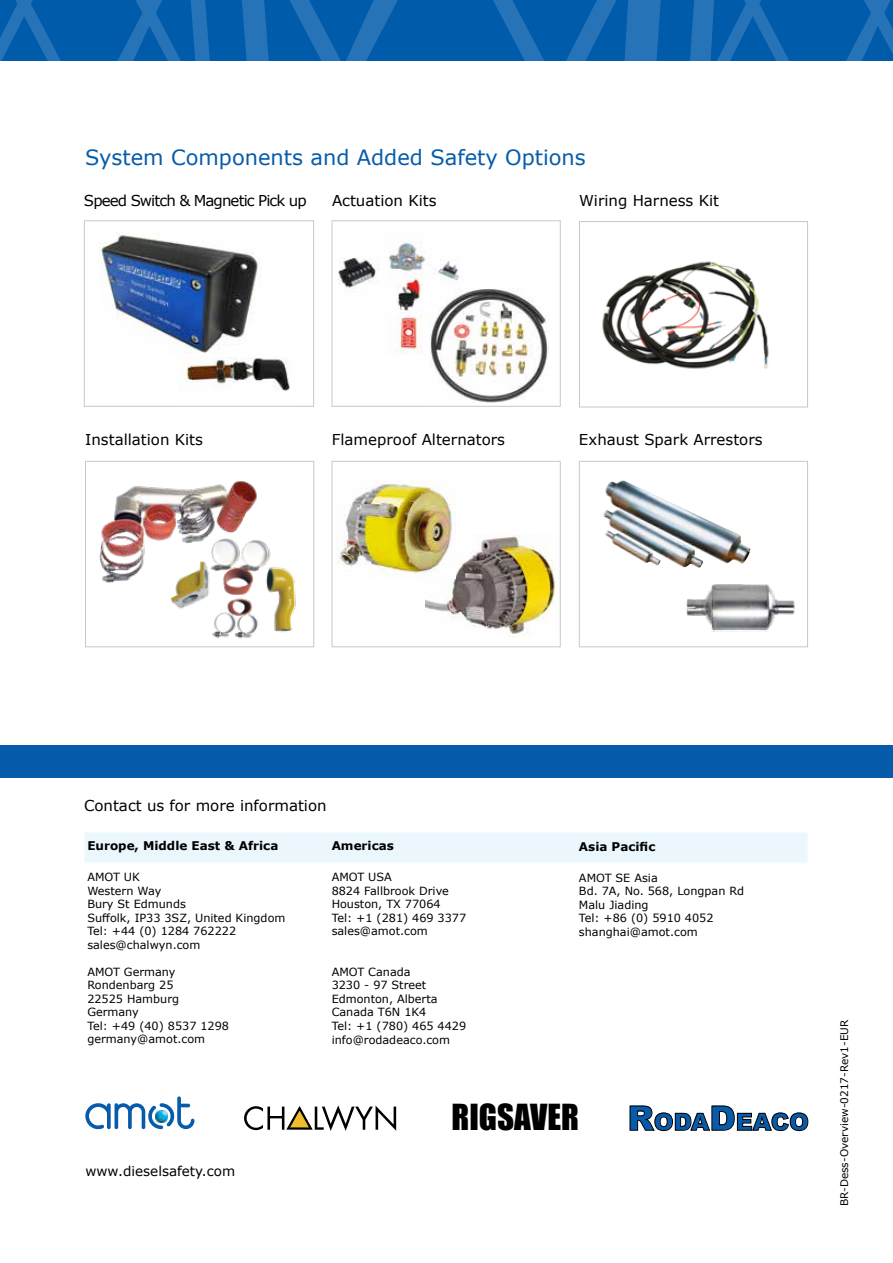
<style>
.page{position:relative;width:893px;height:1263px;background:#fff}
.page>*{position:absolute;margin:0;border:0;box-sizing:border-box;transform-origin:0 0}
.t1{font:33px "Impact";color:#000}
.t2{font:900 23.7px "Arial";color:#065baa}
.t3{font:21px "Verdana";color:#065baa}
.t4{font:15px "Verdana";color:#000}
.t5{font:15px "Verdana";letter-spacing:-.06em;color:#000}
.t6{font:13.5px "Verdana";color:#000}
.t7{font:700 12px "Verdana";color:#000}
.t8{font:11.25px/13.5px "Verdana";color:#000}
.t9{font:10.5px "Verdana";color:#000}
.s1{font-size:33.9px}
</style>
<div class="page">
<svg style="left:0;top:0;width:893px;height:61px;background:#0b62ae"></svg>
<div style="left:332px;top:220px;width:229px;height:187px;background:#fff;border:1px solid #c7c8ca"></div>
<img style="left:338px;top:242px;width:122px;height:112px">
<div style="left:84px;top:220px;width:230px;height:187px;background:#fff;border:1px solid #c7c8ca"></div>
<img style="left:185px;top:358px;width:105px;height:33px">
<img style="left:170px;top:540px;width:126px;height:99px">
<img style="left:99px;top:481px;width:159px;height:103px">
<img style="left:426px;top:534px;width:133px;height:104px">
<img style="left:603px;top:480px;width:147px;height:88px">
<img style="left:686px;top:584px;width:109px;height:47px">
<img style="left:602px;top:261px;width:167px;height:108px">
<svg style="left:85px;top:1096px;width:109px;height:33px"></svg>
<svg style="left:244px;top:1105px;width:152px;height:26px"></svg>
<svg style="left:630px;top:1106px;width:178px;height:25px"></svg>
<div style="left:85px;top:461px;width:229px;height:186px;border:1px solid #c7c8ca"></div>
<img style="left:99px;top:233px;width:163px;height:121px">
<img style="left:337px;top:481px;width:118px;height:97px">
<img style="left:430px;top:288px;width:118px;height:115px">
<div style="left:332px;top:461px;width:229px;height:186px;border:1px solid #c7c8ca"></div>
<div style="left:579px;top:461px;width:229px;height:186px;border:1px solid #c7c8ca"></div>
<div style="left:579px;top:221px;width:229px;height:186px;border:1px solid #c7c8ca"></div>
<div style="left:84px;top:831px;width:724px;height:32px;background:#ebf7fc"></div>
<div style="left:0;top:745px;width:893px;height:32px;background:#065baa"></div>
<h3 class="t3" style="left:85px;top:143px;width:502px">System Components and Added Safety Options</h3>
<h3 class="t5" style="left:84px;top:191px;width:224px">Speed Switch &amp; Magnetic Pick up</h3>
<h3 class="t4" style="left:579px;top:191px;width:142px">Wiring Harness Kit</h3>
<h3 class="t4" style="left:332px;top:191px;width:106px">Actuation Kits</h3>
<h3 class="t4" style="left:85px;top:429px;width:119px">Installation Kits</h3>
<h3 class="t4" style="left:332px;top:429px;width:175px">Flameproof Alternators</h3>
<h3 class="t4" style="left:579px;top:429px;width:185px">Exhaust Spark Arrestors</h3>
<h3 class="t4" style="left:84px;top:795px;width:244px">Contact us for more information</h3>
<p class="t7" style="left:87px;top:837px;width:193px">Europe, Middle East &amp; Africa</p>
<p class="t8" style="left:87px;top:870px;width:200px">AMOT UK<br>Western Way<br>Bury St Edmunds<br>Suffolk, IP33 3SZ, United Kingdom<br>Tel: +44 (0) 1284 762222 sales@chalwyn.com</p>
<p class="t8" style="left:87px;top:965px;width:143px">AMOT Germany<br>Rondenbarg 25<br>22525 Hamburg<br>Germany<br>Tel: +49 (40) 8537 1298 germany@amot.com</p>
<p class="t6" style="left:86px;top:1162px;width:151px">www.dieselsafety.com</p>
<p class="t7" style="left:332px;top:837px;width:64px">Americas</p>
<p class="t7" style="left:579px;top:838px;width:78px">Asia Pacific</p>
<p class="t8" style="left:332px;top:870px;width:136px">AMOT USA<br>8824 Fallbrook Drive<br>Houston, TX 77064<br>Tel: +1 (281) 469 3377 sales@amot.com</p>
<p class="t8" style="left:332px;top:965px;width:136px">AMOT Canada<br>3230 - 97 Street<br>Edmonton, Alberta<br>Canada T6N 1K4<br>Tel: +1 (780) 465 4429 info@rodadeaco.com</p>
<p class="t8" style="left:579px;top:871px;width:167px">AMOT SE Asia<br>Bd. 7A, No. 568, Longpan Rd<br>Malu Jiading<br>Tel: +86 (0) 5910 4052 shanghai@amot.com</p>
<h1 class="t1" style="left:452px;top:1091px;width:129px">RIGSAVER</h1>
<h2 class="t2" style="left:627px;top:1104px;width:183px"><span class="s1">R</span>ODA<span class="s1">D</span>EACO</h2>
<p class="t9" style="left:837px;top:1206px;width:188px;rotate:-90deg">BR-Dess-Overview-0217-Rev1-EUR</p>
</div>
